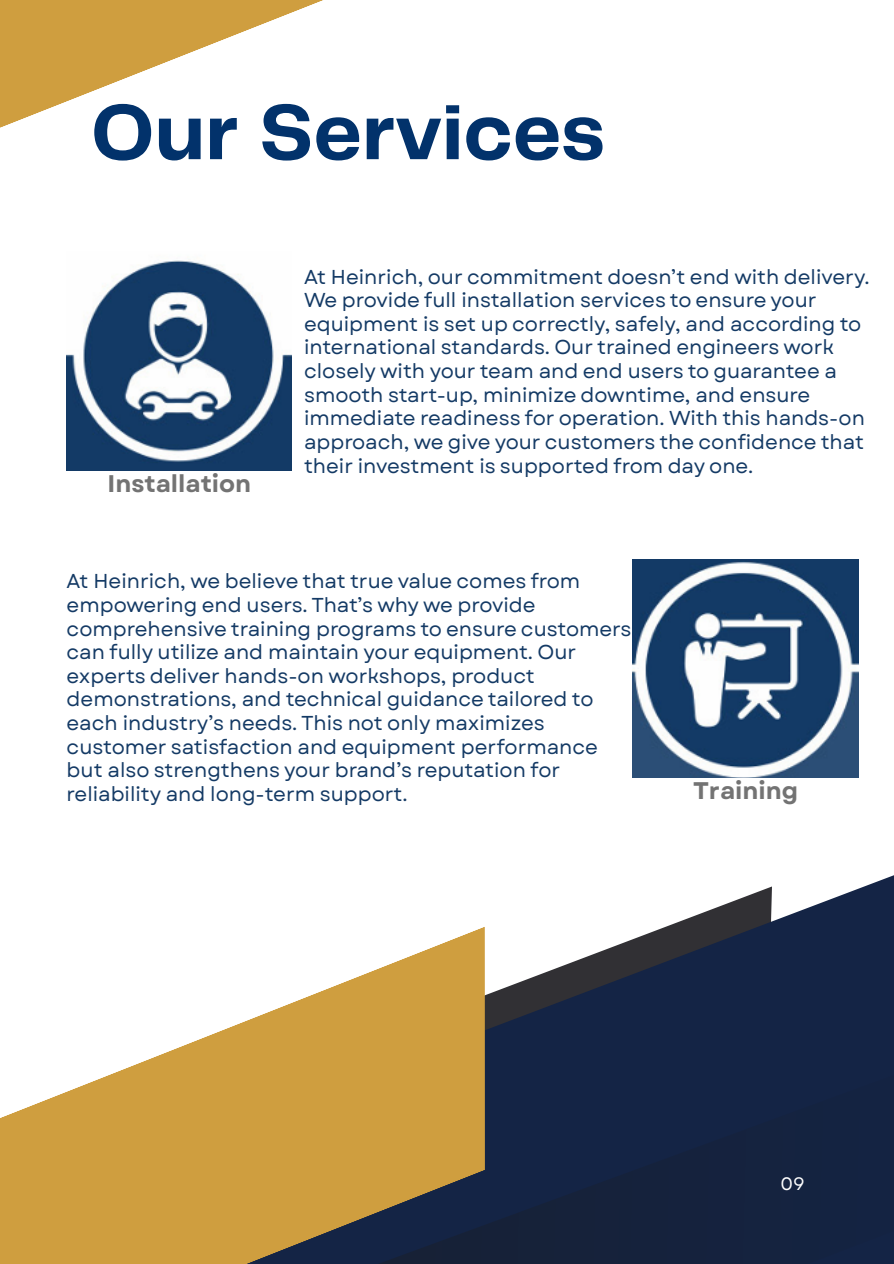
<style>
.page{position:relative;width:894px;height:1264px;background:#fff}
.page>*{position:absolute;margin:0;border:0;box-sizing:border-box;transform-origin:0 0}
.t1{font:700 81px "Telegraf";color:#02326b}
.t2{font:700 24px "Garet";color:#737373}
.t3{font:20.1px/23.7px "Garet";color:#143a65}
.t4{font:18px "Garet";color:#fff}
</style>
<div class="page">
<svg style="left:523px;top:763px;width:370px;height:218px"></svg>
<svg style="left:485px;top:981px;width:408px;height:282px;background:#152442"></svg>
<svg style="left:0;top:927px;width:485px;height:336px;fill:#cf9e3f"></svg>
<svg style="left:0;top:0;width:323px;height:128px"></svg>
<img style="left:67px;top:260px;width:225px;height:210px">
<img style="left:632px;top:559px;width:225px;height:218px">
<h1 class="t1" style="left:91px;top:98px;width:515px">Our Services</h1>
<p class="t2" style="left:107px;top:466px;width:145px">Installation</p>
<p class="t3" style="left:304px;top:265px;width:567px">At Heinrich, our commitment doesn’t end with delivery.<br>We provide full installation services to ensure your equipment is set up correctly, safely, and according to international standards. Our trained engineers work closely with your team and end users to guarantee a smooth start-up, minimize downtime, and ensure immediate readiness for operation. With this hands-on approach, we give your customers the confidence that their investment is supported from day one.</p>
<p class="t3" style="left:67px;top:569px;width:566px">At Heinrich, we believe that true value comes from empowering end users. That’s why we provide comprehensive training programs to ensure customers can fully utilize and maintain your equipment. Our experts deliver hands-on workshops, product demonstrations, and technical guidance tailored to each industry’s needs. This not only maximizes customer satisfaction and equipment performance but also strengthens your brand’s reputation for reliability and long-term support.</p>
<p class="t2" style="left:692px;top:773px;width:107px">Training</p>
<p class="t4" style="left:780px;top:1170px;width:26px">09</p>
</div>
